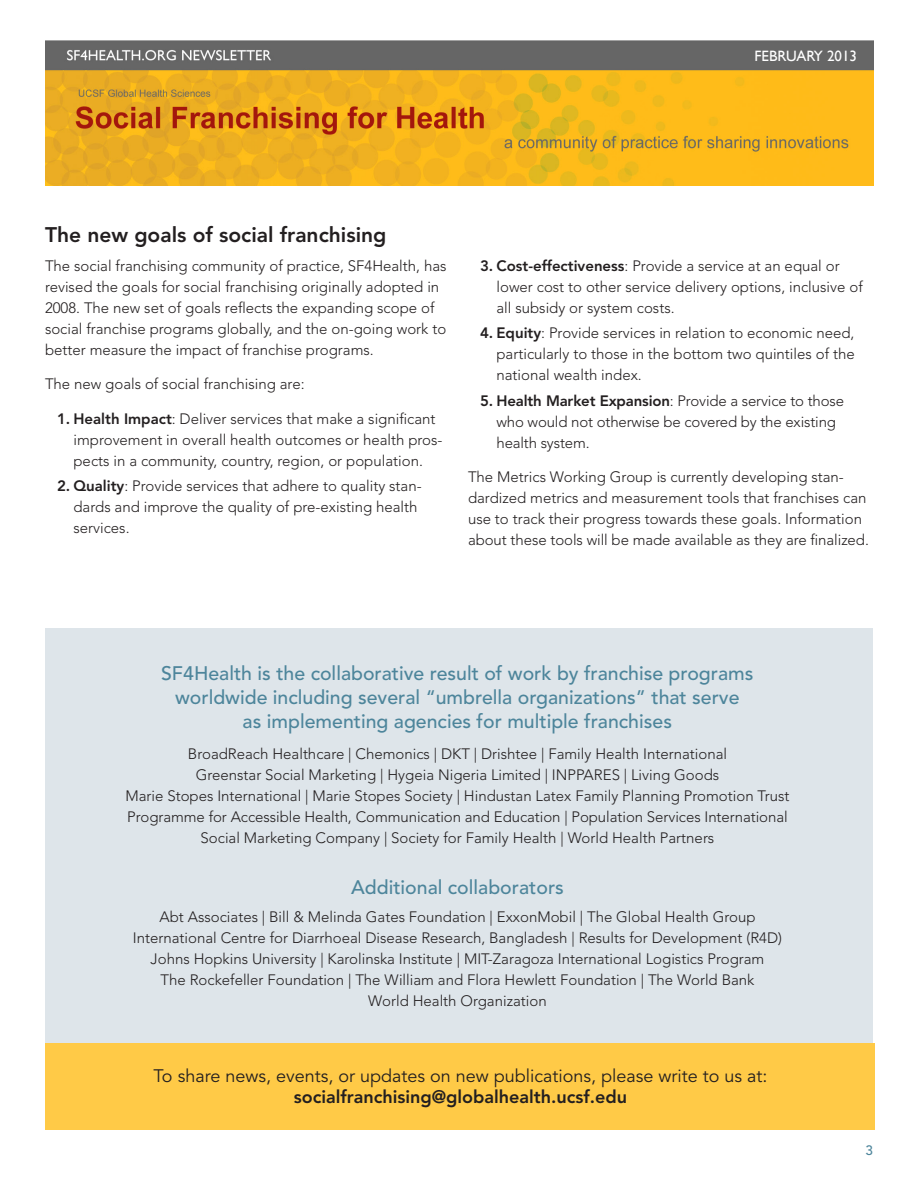
<style>
.page{position:relative;width:918px;height:1188px;background:#fff}
.page>*{position:absolute;margin:0;border:0;box-sizing:border-box;transform-origin:0 0}
.t1{font:800 21px "Avenir LT Std";color:#231f20}
.t2{font:500 19.5px/24px "Avenir LT Std";color:#4d859b;text-align:center}
.t3{font:18px "Avenir LT Std";color:#231f20}
.t4{font:800 18px "Avenir LT Std";color:#231f20}
.t5{font:300 15px/21px "Avenir LT Std";color:#231f20}
.t6{font:15px "Gill Sans";color:#fff}
.t7{font:500 13.5px "Avenir LT Std";color:#4d859b}
.s1{font-weight:800}
</style>
<div class="page">
<img style="left:45px;top:40px;width:828px;height:146px">
<div style="left:782px;top:47px;width:91px;height:21px;background:#666"></div>
<div style="left:45px;top:629px;width:828px;height:414px;background:#dee5ea"></div>
<div style="left:45px;top:1043px;width:829px;height:87px;background:#ffca47"></div>
<p class="t6" style="left:754px;top:47px;width:104px">FEBRUARY 2013</p>
<h1 class="t1" style="left:45px;top:223px;width:343px">The new goals of social franchising</h1>
<p class="t5" style="left:45px;top:255px;width:403px">The social franchising community of practice, SF4Health, has revised the goals for social franchising originally adopted in 2008. The new set of goals reflects the expanding scope of social franchise programs globally, and the on-going work to better measure the impact of franchise programs.</p>
<p class="t5" style="left:45px;top:374px;width:261px">The new goals of social franchising are:</p>
<p class="t5" style="left:74px;top:408px;width:371px;text-indent:-16px"><span class="s1">1. Health Impact</span>: Deliver services that make a significant improvement in overall health outcomes or health pros&shy;pects in a community, country, region, or population.</p>
<p class="t5" style="left:74px;top:476px;width:350px;text-indent:-16px"><span class="s1">2. Quality</span>: Provide services that adhere to quality stan&shy;dards and improve the quality of pre-existing health services.</p>
<p class="t5" style="left:496px;top:255px;width:368px;text-indent:-16px"><span class="s1">3. Cost-effectiveness</span>: Provide a service at an equal or lower cost to other service delivery options, inclusive of all subsidy or system costs.</p>
<p class="t5" style="left:496px;top:323px;width:360px;text-align:justify;text-indent:-16px"><span class="s1">4. Equity</span>: Provide services in relation to economic need, particularly to those in the bottom two quintiles of the national wealth index.</p>
<p class="t5" style="left:496px;top:390px;width:349px;text-indent:-16px"><span class="s1">5. Health Market Expansion</span>: Provide a service to those who would not otherwise be covered by the existing health system.</p>
<p class="t5" style="left:468px;top:467px;width:402px">The Metrics Working Group is currently developing stan&shy;dardized metrics and measurement tools that franchises can use to track their progress towards these goals. Information about these tools will be made available as they are finalized.</p>
<h2 class="t2" style="left:161px;top:661px;width:594px">SF4Health is the collaborative result of work by franchise programs worldwide including several “umbrella organizations” that serve<br>as implementing agencies for multiple franchises</h2>
<p class="t5" style="left:125px;top:743px;width:666px;text-align:center">BroadReach Healthcare | Chemonics | DKT | Drishtee | Family Health International<br>Greenstar Social Marketing | Hygeia Nigeria Limited | INPPARES | Living Goods<br>Marie Stopes International | Marie Stopes Society | Hindustan Latex Family Planning Promotion Trust Programme for Accessible Health, Communication and Education | Population Services International Social Marketing Company | Society for Family Health | World Health Partners</p>
<h2 class="t2" style="left:351px;top:876px;width:214px">Additional collaborators</h2>
<p class="t5" style="left:133px;top:906px;width:651px;text-align:center">Abt Associates | Bill &amp; Melinda Gates Foundation | ExxonMobil | The Global Health Group International Centre for Diarrhoeal Disease Research, Bangladesh | Results for Development (R4D)<br>Johns Hopkins University | Karolinska Institute | MIT-Zaragoza International Logistics Program<br>The Rockefeller Foundation | The William and Flora Hewlett Foundation | The World Bank<br>World Health Organization</p>
<p class="t3" style="left:154px;top:1066px;width:615px">To share news, events, or updates on new publications, please write to us at:</p>
<p class="t4" style="left:294px;top:1087px;width:335px">socialfranchising@globalhealth.ucsf.edu</p>
<p class="t7" style="left:865px;top:1142px;width:9px">3</p>
</div>
